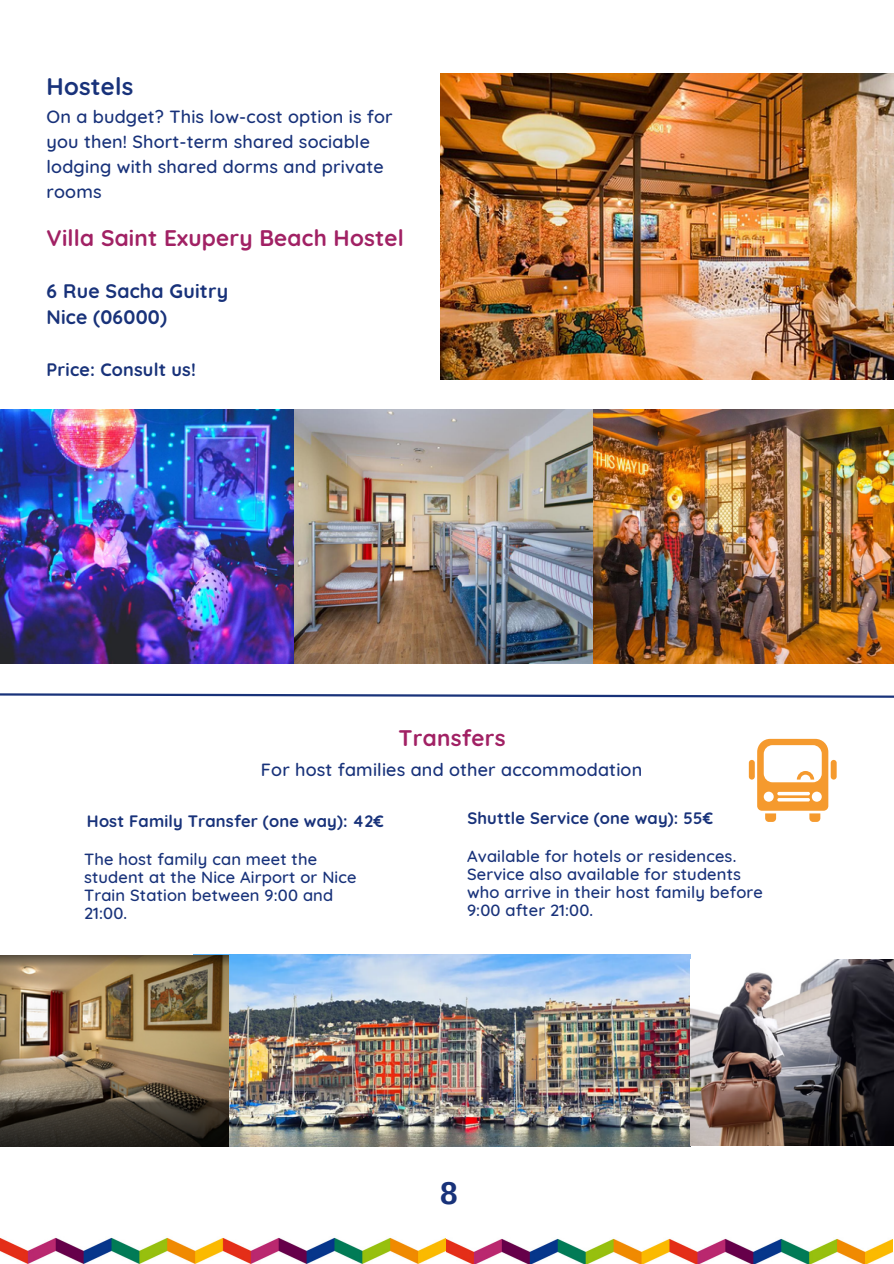
<style>
.page{position:relative;width:894px;height:1264px;background:#fff}
.page>*{position:absolute;margin:0;border:0;box-sizing:border-box;transform-origin:0 0}
.t1{font:700 31.5px "Arimo";color:#18327a}
.t2{font:700 24px "Quicksand";letter-spacing:.01em;color:#18327a}
.t3{font:700 22.5px "Quicksand";letter-spacing:.01em;color:#a12164}
.t4{font:700 19.5px/25.8px "Quicksand";letter-spacing:.01em;color:#18327a}
.t5{font:500 18px/24.8px "Quicksand";letter-spacing:.01em;color:#18327a}
.t6{font:700 18px "Quicksand";letter-spacing:.01em;color:#18327a}
.t7{font:500 16.5px/18px "Quicksand";letter-spacing:.01em;color:#18327a}
.t8{font:700 16.5px "Quicksand";letter-spacing:.01em;color:#18327a}
</style>
<div class="page">
<svg style="left:0;top:693px;width:893px;height:5px"></svg>
<svg style="left:757px;top:739px;width:71px;height:83px"></svg>
<div style="left:748px;top:760px;width:6px;height:19px;background:#f59a2e;border-radius:3px"></div>
<div style="left:830px;top:760px;width:6px;height:19px;background:#f59a2e;border-radius:3px"></div>
<img style="left:440px;top:74px;width:453px;height:306px">
<img style="left:193px;top:954px;width:497px;height:192px">
<img style="left:690px;top:959px;width:203px;height:186px">
<img style="left:0;top:956px;width:228px;height:190px">
<img style="left:0;top:1237px;width:892px;height:26px">
<img style="left:349px;top:410px;width:544px;height:253px">
<img style="left:0;top:410px;width:349px;height:253px">
<p class="t2" style="left:47px;top:71px;width:88px">Hostels</p>
<p class="t5" style="left:47px;top:104px;width:347px">On a budget? This low-cost option is for you then! Short-term shared sociable lodging with shared dorms and private rooms</p>
<p class="t3" style="left:47px;top:224px;width:359px">Villa Saint Exupery Beach Hostel</p>
<p class="t4" style="left:47px;top:278px;width:183px">6 Rue Sacha Guitry<br>Nice (06000)</p>
<p class="t6" style="left:47px;top:357px;width:151px">Price: Consult us!</p>
<h2 class="t3" style="left:398px;top:723px;width:108px">Transfers</h2>
<p class="t5" style="left:261px;top:757px;width:383px">For host families and other accommodation</p>
<p class="t8" style="left:87px;top:810px;width:298px">Host Family Transfer (one way): 42€</p>
<p class="t7" style="left:84px;top:850px;width:274px">The host family can meet the student at the Nice Airport or Nice<br>Train Station between 9:00 and<br>21:00.</p>
<p class="t8" style="left:467px;top:807px;width:247px">Shuttle Service (one way): 55€</p>
<p class="t7" style="left:467px;top:846px;width:297px">Available for hotels or residences.<br>Service also available for students who arrive in their host family before<br>9:00 after 21:00.</p>
<p class="t1" style="left:440px;top:1175px;width:19px">8</p>
</div>
